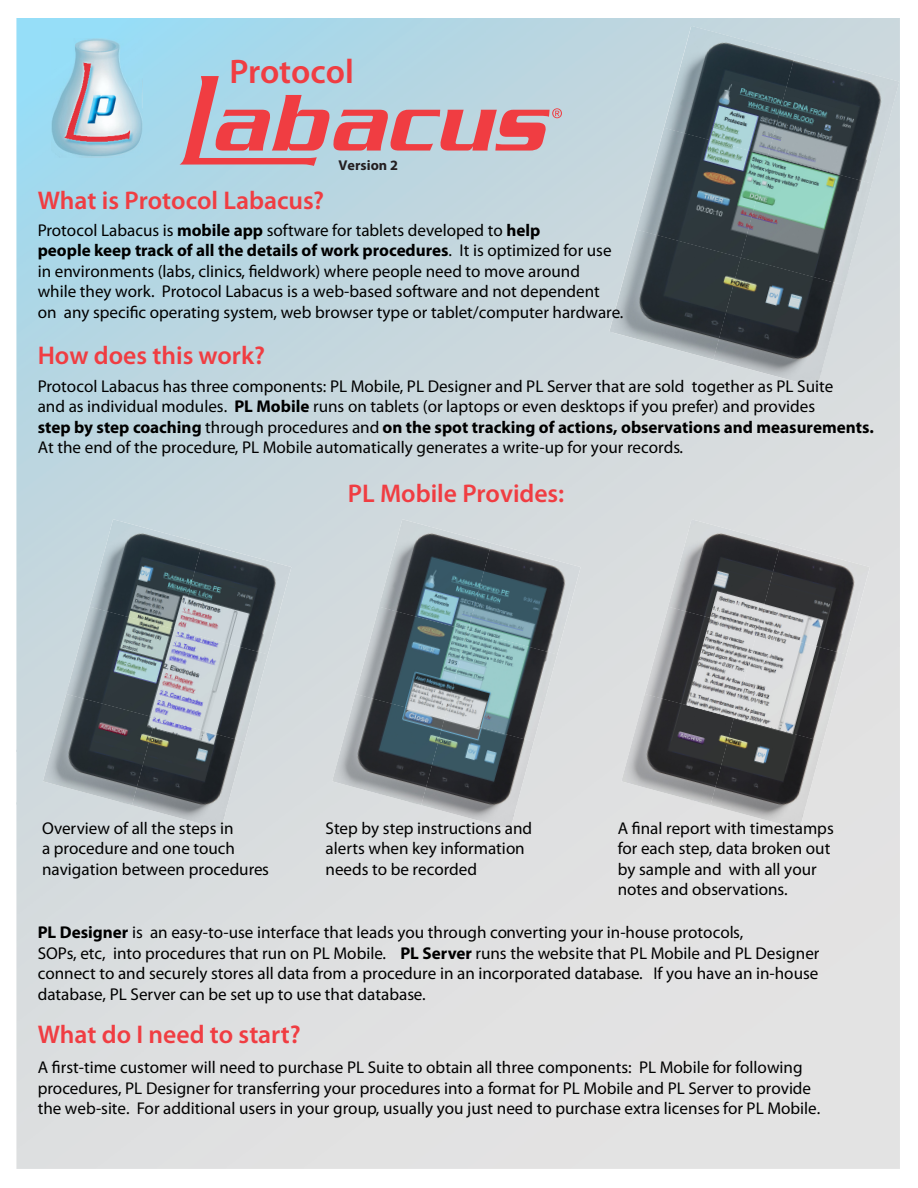
<style>
.page{position:relative;width:918px;height:1188px;background:#fff}
.page>*{position:absolute;margin:0;border:0;box-sizing:border-box;transform-origin:0 0}
.t1{font:600 34.2px "Myriad Pro";color:#f03d42}
.t2{font:600 25.65px "Myriad Pro";color:#f03d42}
.t3{font:17.1px/20.5px "Myriad Pro";color:#000}
.t4{font:700 14.25px "Myriad Pro";color:#241f21}
.s1{font-weight:700}
</style>
<div class="page">
<img style="left:16px;top:752px;width:27px;height:53px">
<img style="left:16px;top:18px;width:50px;height:734px">
<div style="left:638px;top:18px;width:53px;height:110px;background:#c2d6de"></div>
<img style="left:90px;top:519px;width:112px;height:88px">
<img style="left:179px;top:543px;width:112px;height:112px">
<img style="left:66px;top:607px;width:113px;height:87px">
<img style="left:155px;top:630px;width:113px;height:112px">
<img style="left:43px;top:694px;width:113px;height:111px">
<img style="left:132px;top:718px;width:113px;height:111px">
<img style="left:379px;top:519px;width:113px;height:88px">
<img style="left:468px;top:543px;width:113px;height:112px">
<img style="left:355px;top:607px;width:113px;height:87px">
<img style="left:445px;top:630px;width:112px;height:112px">
<img style="left:332px;top:694px;width:113px;height:111px">
<img style="left:421px;top:718px;width:113px;height:111px">
<img style="left:668px;top:519px;width:113px;height:88px">
<img style="left:757px;top:543px;width:113px;height:112px">
<img style="left:645px;top:607px;width:112px;height:87px">
<img style="left:734px;top:630px;width:113px;height:112px">
<img style="left:621px;top:694px;width:113px;height:111px">
<img style="left:710px;top:718px;width:113px;height:111px">
<img style="left:664px;top:26px;width:131px;height:102px">
<img style="left:768px;top:54px;width:131px;height:130px">
<img style="left:637px;top:128px;width:131px;height:102px">
<img style="left:741px;top:156px;width:131px;height:130px">
<img style="left:609px;top:230px;width:132px;height:130px">
<img style="left:713px;top:257px;width:132px;height:130px">
<svg style="left:180px;top:76px;width:382px;height:90px;background:#c6a8b3"></svg>
<img style="left:52px;top:39px;width:91px;height:118px">
<h1 class="t1" style="left:229px;top:50px;width:126px">Protocol</h1>
<p class="t4" style="left:339px;top:156px;width:61px">Version 2</p>
<h2 class="t2" style="left:38px;top:184px;width:288px">What is Protocol Labacus?</h2>
<p class="t3" style="left:38px;top:219px;width:587px">Protocol Labacus is <span class="s1">mobile app</span> software for tablets developed to <span class="s1">help<br>people keep track of all the details of work procedures</span>. It is optimized for use in environments (labs, clinics, fieldwork) where people need to move around<br>while they work. Protocol Labacus is a web-based software and not dependent<br>on any specific operating system, web browser type or tablet/computer hardware.</p>
<h2 class="t2" style="left:38px;top:339px;width:229px">How does this work?</h2>
<p class="t3" style="left:38px;top:375px;width:838px">Protocol Labacus has three components: PL Mobile, PL Designer and PL Server that are sold together as PL Suite<br>and as individual modules. <span class="s1">PL Mobile</span> runs on tablets (or laptops or even desktops if you prefer) and provides<br><span class="s1">step by step coaching</span> through procedures and <span class="s1">on the spot tracking of actions, observations and measurements.<br></span>At the end of the procedure, PL Mobile automatically generates a write-up for your records.</p>
<h2 class="t2" style="left:348px;top:477px;width:218px">PL Mobile Provides:</h2>
<p class="t3" style="left:42px;top:817px;width:229px">Overview of all the steps in<br>a procedure and one touch navigation between procedures</p>
<p class="t3" style="left:326px;top:817px;width:208px">Step by step instructions and alerts when key information needs to be recorded</p>
<p class="t3" style="left:618px;top:817px;width:218px">A final report with timestamps for each step, data broken out by sample and with all your notes and observations.</p>
<p class="t3" style="left:38px;top:922px;width:783px"><span class="s1">PL Designer</span> is an easy-to-use interface that leads you through converting your in-house protocols,<br>SOPs, etc, into procedures that run on PL Mobile. <span class="s1">PL Server</span> runs the website that PL Mobile and PL Designer connect to and securely stores all data from a procedure in an incorporated database. If you have an in-house database, PL Server can be set up to use that database.</p>
<h2 class="t2" style="left:38px;top:1018px;width:265px">What do I need to start?</h2>
<p class="t3" style="left:38px;top:1057px;width:784px">A first-time customer will need to purchase PL Suite to obtain all three components: PL Mobile for following procedures, PL Designer for transferring your procedures into a format for PL Mobile and PL Server to provide the web-site. For additional users in your group, usually you just need to purchase extra licenses for PL Mobile.</p>
</div>
